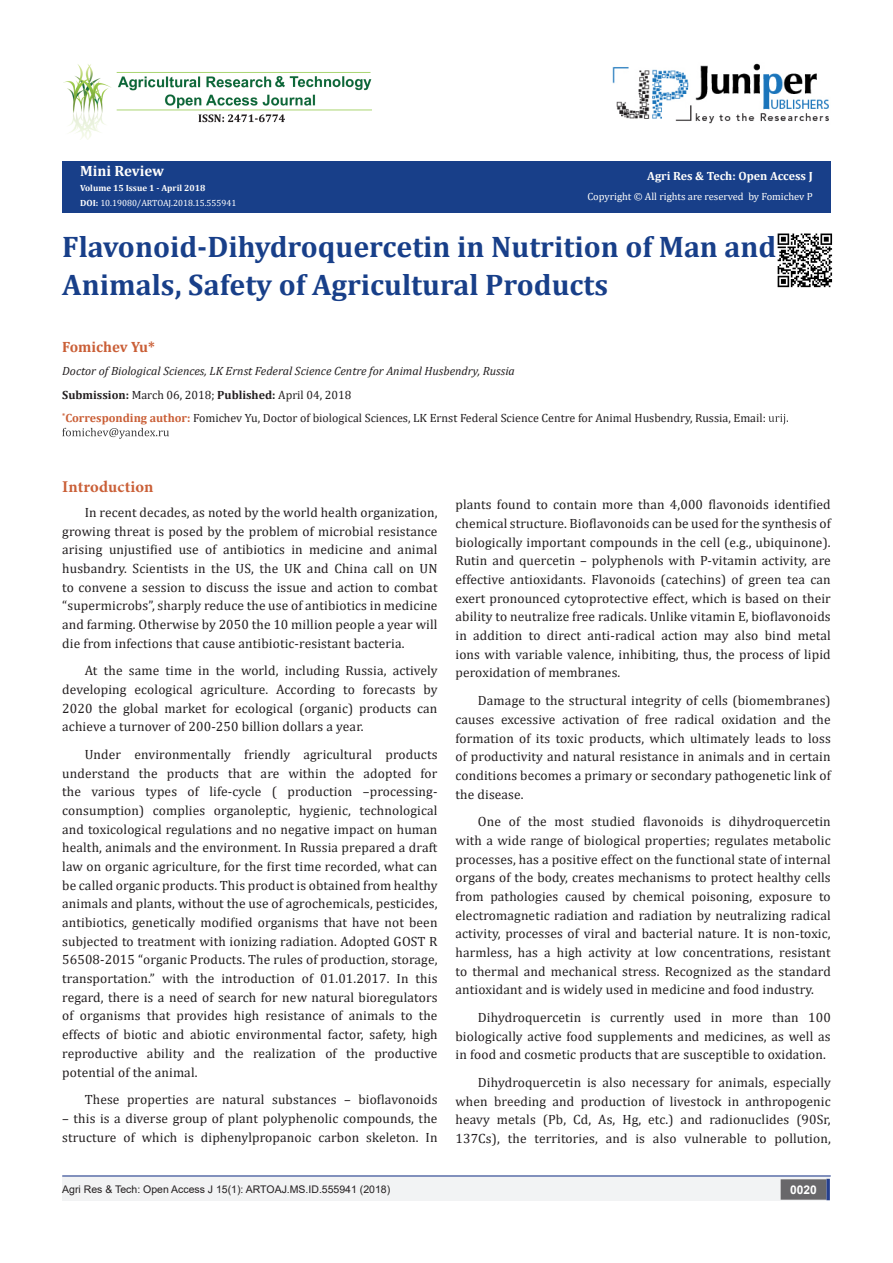
<style>
.page{position:relative;width:893px;height:1263px;background:#fff}
.page>*{position:absolute;margin:0;border:0;box-sizing:border-box;transform-origin:0 0}
.t1{font:700 29.85px/37.3px "Cambria";color:#183f89}
.t2{font:700 16.5px "Minion Pro";letter-spacing:.005em;color:#ca5f37}
.t3{font:700 15px "Cambria";color:#ca5f37}
.t4{font:700 15px "Cambria";color:#fffefc}
.t5{font:13.5px/18.8px "Cambria";letter-spacing:.01em;color:#231f20;text-align:justify}
.t6{font:12px "Cambria";color:#231f20}
.t7{font:italic 12px "Cambria";color:#231f20}
.t8{font:700 12px "Cambria";color:#fffefc}
.t9{font:700 12px "Arial";color:#fff}
.t10{font:10.5px "Arial";color:#231f20}
.t11{font:10.5px "Cambria";color:#fffefc}
.t12{font:9px "Cambria";color:#fff}
.t13{font:700 9px "Cambria";color:#fffefc}
.s1{font-weight:700}
.s2{font-weight:700;color:#ca5f37}
</style>
<div class="page">
<svg style="left:768px;top:414px;width:20px;height:10px"></svg>
<svg style="left:62px;top:428px;width:107px;height:11px"></svg>
<div style="left:62px;top:1176px;width:441px;height:25px;background:#f2f3f4"></div>
<div style="left:502px;top:1176px;width:328px;height:24px;background:#f2f3f4"></div>
<div style="left:781px;top:1180px;width:45px;height:19px;background:#68676a"></div>
<div style="left:781px;top:1179px;width:45px;height:21px;border:2px solid #68676a"></div>
<svg style="left:826px;top:1179px;width:4px;height:21px"></svg>
<img style="left:612px;top:63px;width:217px;height:61px">
<img style="left:64px;top:64px;width:308px;height:75px">
<div style="left:62px;top:161px;width:769px;height:52px;background:#183f89"></div>
<hr style="left:62px;top:1175px;width:769px;height:1px;background:#253f8e">
<img style="left:777px;top:233px;width:56px;height:55px">
<p class="t4" style="left:80px;top:160px;width:85px">Mini Review</p>
<p class="t13" style="left:80px;top:182px;width:127px">Volume 15 Issue 1 - April 2018</p>
<p class="t12" style="left:80px;top:198px;width:158px"><span class="s1">DOI:</span> 10.19080/ARTOAJ.2018.15.555941</p>
<p class="t8" style="left:647px;top:168px;width:167px">Agri Res &amp; Tech: Open Access J</p>
<p class="t11" style="left:587px;top:190px;width:227px">Copyright © All rights are reserved by Fomichev P</p>
<p class="t1" style="left:62px;top:228px;width:716px">Flavonoid-Dihydroquercetin in Nutrition of Man and<br>Animals, Safety of Agricultural Products</p>
<p class="t3" style="left:62px;top:336px;width:94px">Fomichev Yu*</p>
<p class="t7" style="left:62px;top:363px;width:454px">Doctor of Biological Sciences, LK Ernst Federal Science Centre for Animal Husbendry, Russia</p>
<p class="t6" style="left:62px;top:387px;width:291px"><span class="s1">Submission:</span> March 06, 2018; <span class="s1">Published:</span> April 04, 2018</p>
<p class="t6" style="left:62px;top:411px;width:705px"><sup>*</sup><span class="s2">Corresponding author:</span> Fomichev Yu, Doctor of biological Sciences, LK Ernst Federal Science Centre for Animal Husbendry, Russia, Email:</p>
<p class="t2" style="left:62px;top:475px;width:93px">Introduction</p>
<p class="t5" style="left:62px;top:503px;width:377px;text-indent:22px">In recent decades, as noted by the world health organization, growing threat is posed by the problem of microbial resistance arising unjustified use of antibiotics in medicine and animal husbandry. Scientists in the US, the UK and China call on UN to convene a session to discuss the issue and action to combat “supermicrobs”, sharply reduce the use of antibiotics in medicine and farming. Otherwise by 2050 the 10 million people a year will die from infections that cause antibiotic-resistant bacteria.</p>
<p class="t5" style="left:62px;top:661px;width:377px;text-indent:22px">At the same time in the world, including Russia, actively developing ecological agriculture. According to forecasts by 2020 the global market for ecological (organic) products can achieve a turnover of 200-250 billion dollars a year.</p>
<p class="t5" style="left:62px;top:745px;width:377px;text-indent:22px">Under environmentally friendly agricultural products understand the products that are within the adopted for the various types of life-cycle ( production –processing&shy;consumption) complies organoleptic, hygienic, technological and toxicological regulations and no negative impact on human health, animals and the environment. In Russia prepared a draft law on organic agriculture, for the first time recorded, what can be called organic products. This product is obtained from healthy animals and plants, without the use of agrochemicals, pesticides, antibiotics, genetically modified organisms that have not been subjected to treatment with ionizing radiation. Adopted GOST R 56508-2015 “organic Products. The rules of production, storage, transportation.” with the introduction of 01.01.2017. In this regard, there is a need of search for new natural bioregulators of organisms that provides high resistance of animals to the effects of biotic and abiotic environmental factor, safety, high reproductive ability and the realization of the productive potential of the animal.</p>
<p class="t5" style="left:85px;top:1090px;width:354px">These properties are natural substances – bioflavonoids</p>
<p class="t5" style="left:62px;top:1109px;width:377px">– this is a diverse group of plant polyphenolic compounds, the structure of which is diphenylpropanoic carbon skeleton. In</p>
<p class="t5" style="left:455px;top:495px;width:377px">plants found to contain more than 4,000 flavonoids identified chemical structure. Bioflavonoids can be used for the synthesis of biologically important compounds in the cell (e.g., ubiquinone).<br>Rutin and quercetin – polyphenols with P-vitamin activity, are effective antioxidants. Flavonoids (catechins) of green tea can exert pronounced cytoprotective effect, which is based on their ability to neutralize free radicals. Unlike vitamin E, bioflavonoids in addition to direct anti-radical action may also bind metal ions with variable valence, inhibiting, thus, the process of lipid peroxidation of membranes.</p>
<p class="t5" style="left:455px;top:691px;width:377px;text-indent:22px">Damage to the structural integrity of cells (biomembranes) causes excessive activation of free radical oxidation and the formation of its toxic products, which ultimately leads to loss of productivity and natural resistance in animals and in certain conditions becomes a primary or secondary pathogenetic link of the disease.</p>
<p class="t5" style="left:455px;top:812px;width:377px;text-indent:22px">One of the most studied flavonoids is dihydroquercetin with a wide range of biological properties; regulates metabolic processes, has a positive effect on the functional state of internal organs of the body, creates mechanisms to protect healthy cells from pathologies caused by chemical poisoning, exposure to electromagnetic radiation and radiation by neutralizing radical activity, processes of viral and bacterial nature. It is non-toxic, harmless, has a high activity at low concentrations, resistant to thermal and mechanical stress. Recognized as the standard antioxidant and is widely used in medicine and food industry.</p>
<p class="t5" style="left:455px;top:1008px;width:377px;text-indent:22px">Dihydroquercetin is currently used in more than 100 biologically active food supplements and medicines, as well as in food and cosmetic products that are susceptible to oxidation.</p>
<p class="t5" style="left:455px;top:1073px;width:377px;text-indent:22px">Dihydroquercetin is also necessary for animals, especially when breeding and production of livestock in anthropogenic heavy metals (Pb, Cd, As, Hg, etc.) and radionuclides (90Sr, 137Cs), the territories, and is also vulnerable to pollution,</p>
<p class="t10" style="left:62px;top:1182px;width:329px">Agri Res &amp; Tech: Open Access J 15(1): ARTOAJ.MS.ID.555941 (2018)</p>
<p class="t9" style="left:790px;top:1181px;width:28px">0020</p>
</div>
